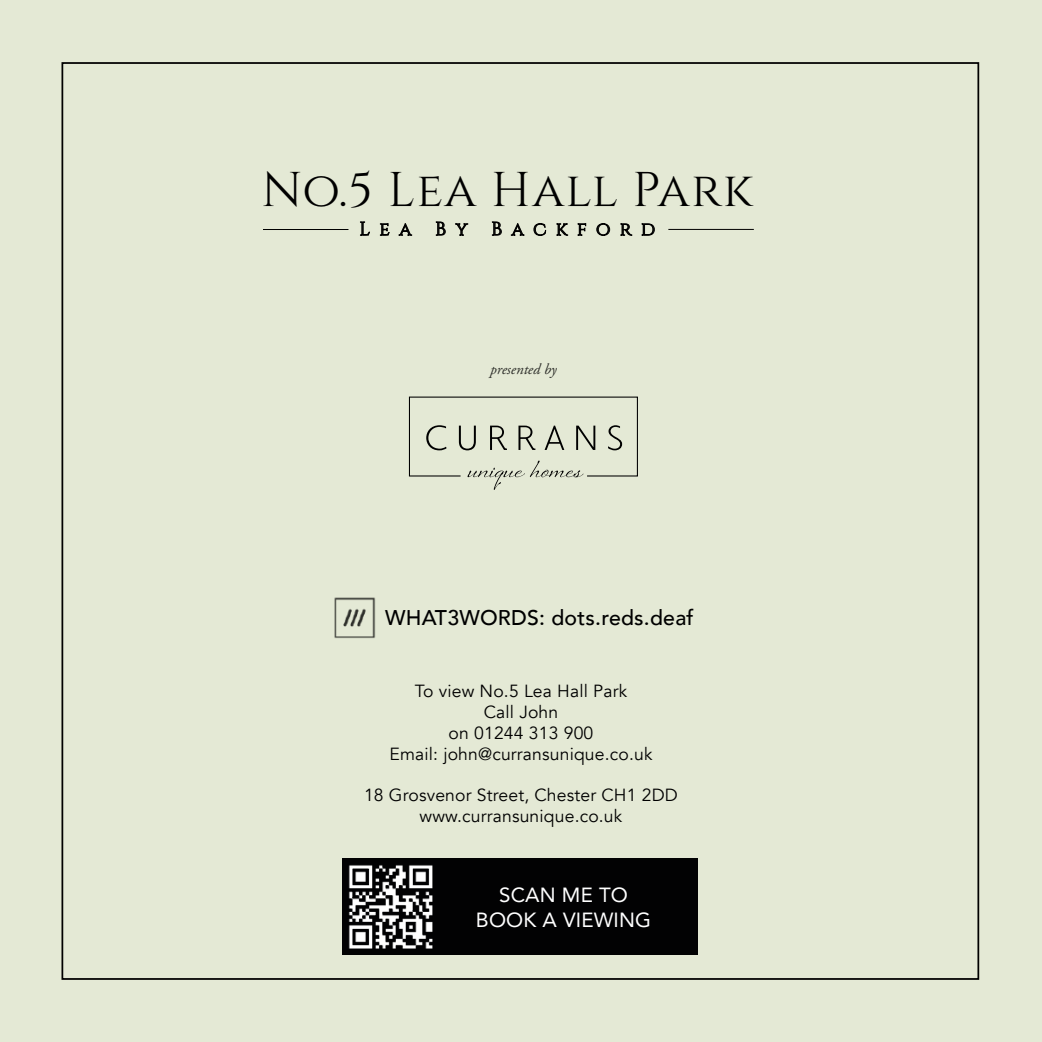
<style>
.page{position:relative;width:1042px;height:1042px;background:#e4e9d5}
.page>*{position:absolute;margin:0;border:0;box-sizing:border-box;transform-origin:0 0}
.t1{font:48.82px "Cinzel";letter-spacing:.025em;color:#000}
.t2{font:500 21.18px "Avenir";letter-spacing:.01em;color:#000}
.t3{font:20.47px/25.2px "Avenir";letter-spacing:.01em;color:#fff;text-align:center}
.t4{font:18.9px "Cinzel";letter-spacing:.5em;color:#000}
.t5{font:17.5px/21px "Avenir";letter-spacing:.01em;color:#000;text-align:center}
.t6{font:italic 15.05px "Adobe Garamond Pro";color:#000}
</style>
<div class="page">
<svg style="left:360px;top:222px;width:10px;height:13px"></svg>
<svg style="left:380px;top:223px;width:9px;height:12px"></svg>
<svg style="left:399px;top:223px;width:13px;height:12px"></svg>
<svg style="left:436px;top:222px;width:9px;height:13px"></svg>
<svg style="left:455px;top:224px;width:13px;height:11px"></svg>
<svg style="left:492px;top:222px;width:9px;height:13px"></svg>
<svg style="left:511px;top:223px;width:13px;height:12px"></svg>
<svg style="left:534px;top:223px;width:12px;height:13px"></svg>
<svg style="left:556px;top:224px;width:12px;height:11px"></svg>
<svg style="left:578px;top:223px;width:8px;height:12px"></svg>
<svg style="left:597px;top:223px;width:13px;height:13px"></svg>
<svg style="left:620px;top:224px;width:12px;height:11px"></svg>
<svg style="left:642px;top:224px;width:12px;height:11px"></svg>
<hr style="left:668px;top:229px;width:86px;height:1px;background:#000">
<hr style="left:263px;top:229px;width:85px;height:1px;background:#000">
<div style="left:342px;top:859px;width:356px;height:96px;background:#020203"></div>
<img style="left:343px;top:858px;width:96px;height:91px">
<svg style="left:409px;top:396px;width:229px;height:94px"></svg>
<img style="left:334px;top:597px;width:41px;height:41px">
<h1 class="t1" style="left:262px;top:161px;width:493px">No.5 Lea Hall Park</h1>
<p class="t4" style="left:359px;top:218px;width:297px">Lea By Backford</p>
<p class="t6" style="left:490px;top:360px;width:68px">presented by</p>
<p class="t2" style="left:385px;top:599px;width:310px">WHAT3WORDS: dots.reds.deaf</p>
<p class="t5" style="left:389px;top:680px;width:264px">To view No.5 Lea Hall Park<br>Call John<br>on 01244 313 900<br>Email: john@curransunique.co.uk</p>
<p class="t5" style="left:364px;top:784px;width:315px">18 Grosvenor Street, Chester CH1 2DD www.curransunique.co.uk</p>
<p class="t3" style="left:476px;top:881px;width:177px">SCAN ME TO<br>BOOK A VIEWING</p>
</div>
